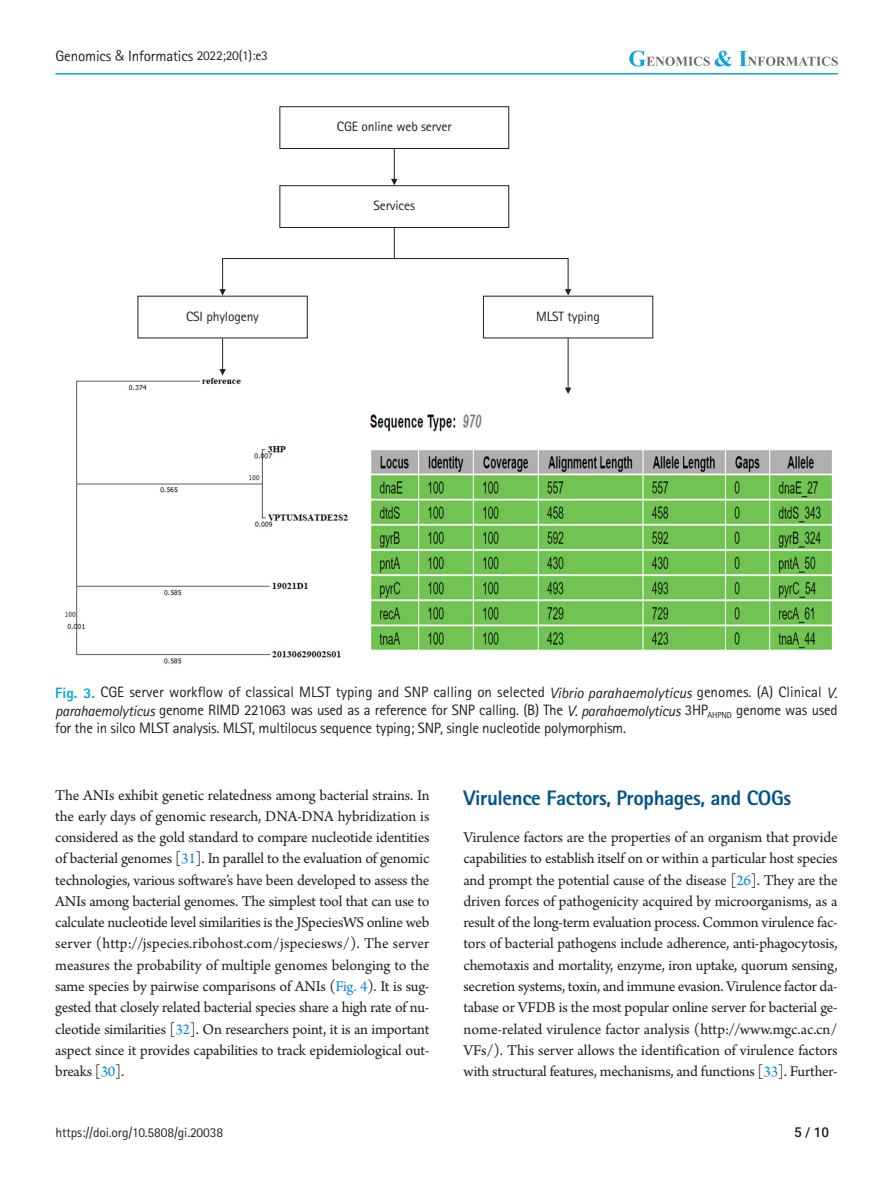
<style>
.page{position:relative;width:893px;height:1191px;background:#fff}
.page>*{position:absolute;margin:0;border:0;box-sizing:border-box;transform-origin:0 0}
.body-title{font:800 21px "Rotis Sans Serif Std";letter-spacing:-.02em;color:#00548b}
.body{font:15.75px/21.3px "Arno Pro";letter-spacing:-.015em;color:#231f20;text-align:justify}
.fig-caption{font:15px/18px "Rotis Sans Serif Std";letter-spacing:-.02em;color:#231f20;text-align:justify}
.Picture_print{font:13.5px "Rotis Sans Serif Std";letter-spacing:-.01em;color:#231f20}
.t1{font:500 13.5px "Roboto";color:#231f20}
.s1{font-family:"Ko Pub Dotum";font-weight:500;font-size:13.5px}
.s2{font-size:13.5px}
.s3{font-weight:800;color:#08a7e0}
.s4{font-style:italic}
.s5{color:#0b88de}
</style>
<div class="page">
<img style="left:65px;top:379px;width:767px;height:285px">
<div style="left:279px;top:106px;width:230px;height:43px;border:1px solid #231f20"></div>
<div style="left:279px;top:185px;width:230px;height:43px;border:1px solid #231f20"></div>
<svg style="left:391px;top:179px;width:7px;height:6px"></svg>
<hr style="left:394px;top:148px;width:1px;height:31px;background:#231f20">
<svg style="left:565px;top:289px;width:6px;height:6px"></svg>
<svg style="left:565px;top:387px;width:6px;height:7px"></svg>
<hr style="left:568px;top:338px;width:1px;height:50px;background:#231f20">
<svg style="left:219px;top:289px;width:7px;height:6px"></svg>
<div style="left:222px;top:258px;width:346px;height:32px;border:1px solid #231f20"></div>
<svg style="left:219px;top:369px;width:7px;height:6px"></svg>
<hr style="left:222px;top:338px;width:1px;height:31px;background:#231f20">
<hr style="left:394px;top:228px;width:1px;height:31px;background:#231f20">
<hr style="left:55px;top:73px;width:783px;height:2px;background:#08a7e0">
<svg style="left:629px;top:51px;width:209px;height:15px"></svg>
<p class="fig-caption" style="left:55px;top:46px;width:214px">Genomics <span class="s1">&amp;</span> Informatics <span class="s2">2022;20(1):e3</span></p>
<p class="Picture_print" style="left:337px;top:119px;width:116px">CGE online web server</p>
<p class="Picture_print" style="left:373px;top:198px;width:43px">Services</p>
<p class="Picture_print" style="left:186px;top:308px;width:74px">CSI phylogeny</p>
<p class="Picture_print" style="left:536px;top:308px;width:65px">MLST typing</p>
<p class="fig-caption" style="left:55px;top:683px;width:784px"><span class="s3">Fig. 3.</span> CGE server workflow of classical MLST typing and SNP calling on selected <span class="s4">Vibrio parahaemolyticus</span> genomes. (A) Clinical <span class="s4">V. parahaemolyticus</span> genome RIMD 221063 was used as a reference for SNP calling. (B) The <span class="s4">V. parahaemolyticus</span> 3HP<sub>AHPND</sub> genome was used for the in silco MLST analysis. MLST, multilocus sequence typing; SNP, single nucleotide polymorphism.</p>
<p class="body" style="left:55px;top:785px;width:376px">The ANIs exhibit genetic relatedness among bacterial strains. In the early days of genomic research, DNA-DNA hybridization is considered as the gold standard to compare nucleotide identities of bacterial genomes [<span class="s5">31</span>]. In parallel to the evaluation of genomic technologies, various software’s have been developed to assess the ANIs among bacterial genomes. The simplest tool that can use to calculate nucleotide level similarities is the JSpeciesWS online web server (http://jspecies.ribohost.com/jspeciesws/). The server measures the probability of multiple genomes belonging to the same species by pairwise comparisons of ANIs (<span class="s5">Fig. 4</span>). It is sug&shy;gested that closely related bacterial species share a high rate of nu&shy;cleotide similarities [<span class="s5">32</span>]. On researchers point, it is an important aspect since it provides capabilities to track epidemiological out&shy;breaks [<span class="s5">30</span>].</p>
<p class="body-title" style="left:463px;top:784px;width:329px">Virulence Factors, Prophages, and COGs</p>
<p class="body" style="left:463px;top:827px;width:376px">Virulence factors are the properties of an organism that provide capabilities to establish itself on or within a particular host species and prompt the potential cause of the disease [<span class="s5">26</span>]. They are the driven forces of pathogenicity acquired by microorganisms, as a result of the long-term evaluation process. Common virulence fac&shy;tors of bacterial pathogens include adherence, anti-phagocytosis, chemotaxis and mortality, enzyme, iron uptake, quorum sensing, secretion systems, toxin, and immune evasion. Virulence factor da&shy;tabase or VFDB is the most popular online server for bacterial ge&shy;nome-related virulence factor analysis (http://www.mgc.ac.cn/ VFs/). This server allows the identification of virulence factors with structural features, mechanisms, and functions [<span class="s5">33</span>]. Further-</p>
<p class="Picture_print" style="left:55px;top:1124px;width:169px">https://doi.org/10.5808/gi.20038</p>
<p class="t1" style="left:794px;top:1123px;width:37px">5 / 10</p>
</div>
